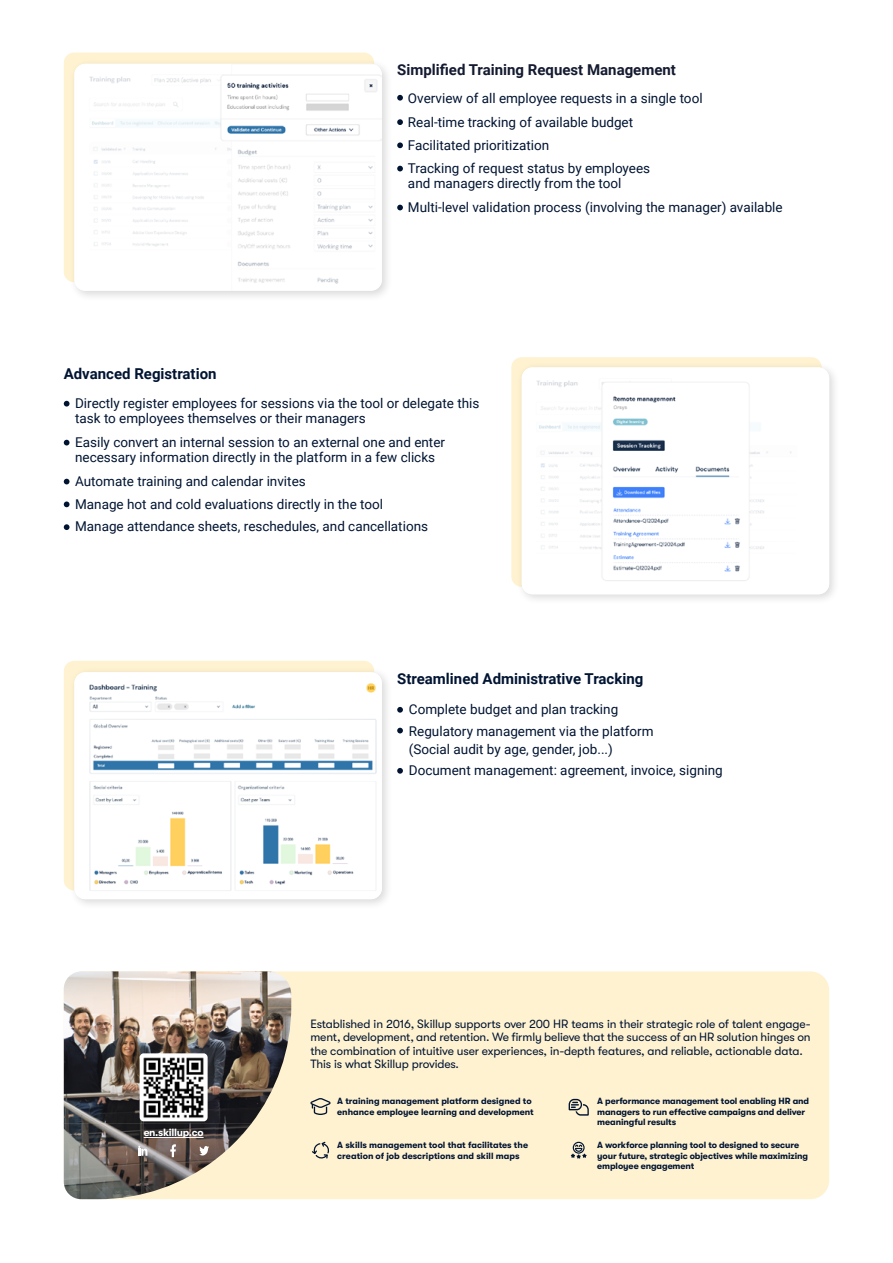
<style>
.page{position:relative;width:893px;height:1263px;background:#fff}
.page>*{position:absolute;margin:0;border:0;box-sizing:border-box;transform-origin:0 0}
.t1{font:700 15px "Roboto";color:#001432}
.t2{font:700 15px "Roboto";color:#141a30}
.t3{font:13.5px/23.4px "Roboto";color:#001432}
.t4{font:12px/13.5px "GT Walsheim Pro";letter-spacing:-.01em;color:#001432}
.t5{font:700 10.5px "GT Walsheim Pro";letter-spacing:-.03em;color:#fff}
.t6{font:700 9px/10.5px "GT Walsheim Pro";letter-spacing:-.01em;color:#001432}
</style>
<div class="page">
<div style="left:64px;top:53px;width:310px;height:229px;background:#fff2d1;border-radius:10px"></div>
<div style="left:64px;top:661px;width:310px;height:229px;background:#fff2d1;border-radius:10px"></div>
<div style="left:511px;top:357px;width:311px;height:230px;background:#fff2d1;border-radius:10px"></div>
<svg style="left:64px;top:440px;width:6px;height:5px"></svg>
<svg style="left:64px;top:401px;width:6px;height:5px"></svg>
<svg style="left:64px;top:501px;width:6px;height:6px"></svg>
<svg style="left:64px;top:524px;width:6px;height:6px"></svg>
<svg style="left:64px;top:479px;width:6px;height:5px"></svg>
<svg style="left:397px;top:95px;width:6px;height:6px"></svg>
<svg style="left:397px;top:119px;width:6px;height:6px"></svg>
<svg style="left:397px;top:142px;width:6px;height:6px"></svg>
<svg style="left:397px;top:166px;width:6px;height:5px"></svg>
<svg style="left:397px;top:205px;width:6px;height:5px"></svg>
<svg style="left:397px;top:707px;width:6px;height:6px"></svg>
<svg style="left:397px;top:728px;width:6px;height:5px"></svg>
<svg style="left:397px;top:768px;width:6px;height:6px"></svg>
<div style="left:69px;top:58px;width:324px;height:244px;background:#000;opacity:.15"></div>
<img style="left:74px;top:64px;width:308px;height:227px">
<div style="left:516px;top:362px;width:325px;height:243px;background:#000;opacity:.15"></div>
<img style="left:522px;top:367px;width:307px;height:227px">
<div style="left:69px;top:666px;width:324px;height:244px;background:#000;opacity:.15"></div>
<img style="left:74px;top:672px;width:308px;height:227px">
<div style="left:64px;top:971px;width:765px;height:228px;background:#fff2d1;border-radius:19px"></div>
<img style="left:64px;top:971px;width:227px;height:153px">
<img style="left:64px;top:1123px;width:152px;height:76px">
<img style="left:216px;top:1123px;width:35px;height:26px">
<svg style="left:216px;top:1149px;width:12px;height:10px"></svg>
<hr style="left:144px;top:1137px;width:60px;height:1px;background:#fff">
<svg style="left:138px;top:1146px;width:9px;height:10px"></svg>
<svg style="left:170px;top:1144px;width:6px;height:13px"></svg>
<svg style="left:199px;top:1146px;width:10px;height:9px"></svg>
<img style="left:140px;top:1053px;width:68px;height:68px">
<svg style="left:569px;top:1099px;width:20px;height:17px"></svg>
<svg style="left:310px;top:1098px;width:21px;height:17px"></svg>
<svg style="left:312px;top:1142px;width:17px;height:17px"></svg>
<svg style="left:571px;top:1142px;width:16px;height:17px"></svg>
<p class="t2" style="left:397px;top:59px;width:280px">Simplified Training Request Management</p>
<p class="t3" style="left:408px;top:86px;width:296px">Overview of all employee requests in a single tool Real-time tracking of available budget<br>Facilitated prioritization<br>Tracking of request status by employees</p>
<p class="t3" style="left:408px;top:171px;width:376px;line-height:24px">and managers directly from the tool<br>Multi-level validation process (involving the manager) available</p>
<p class="t1" style="left:64px;top:363px;width:154px">Advanced Registration</p>
<p class="t3" style="left:75px;top:395px;width:406px;line-height:15px">Directly register employees for sessions via the tool or delegate this task to employees themselves or their managers</p>
<p class="t3" style="left:75px;top:434px;width:371px;line-height:15px">Easily convert an internal session to an external one and enter necessary information directly in the platform in a few clicks</p>
<p class="t3" style="left:75px;top:492px;width:354px;line-height:22.8px">Manage hot and cold evaluations directly in the tool<br>Manage attendance sheets, reschedules, and cancellations</p>
<p class="t3" style="left:75px;top:469px;width:232px">Automate training and calendar invites</p>
<p class="t5" style="left:144px;top:1127px;width:61px">en.skillup.co</p>
<p class="t1" style="left:397px;top:668px;width:248px">Streamlined Administrative Tracking</p>
<p class="t3" style="left:409px;top:698px;width:246px;line-height:21.5px">Complete budget and plan tracking<br>Regulatory management via the platform</p>
<p class="t3" style="left:409px;top:738px;width:315px;line-height:20.9px">(Social audit by age, gender, job...)<br>Document management: agreement, invoice, signing</p>
<p class="t4" style="left:310px;top:1017px;width:502px">Established in 2016, Skillup supports over 200 HR teams in their strategic role of talent engage&shy;ment, development, and retention. We firmly believe that the success of an HR solution hinges on the combination of intuitive user experiences, in-depth features, and reliable, actionable data.<br>This is what Skillup provides.</p>
<p class="t6" style="left:337px;top:1096px;width:198px">A training management platform designed to enhance employee learning and development</p>
<p class="t6" style="left:597px;top:1096px;width:213px">A performance management tool enabling HR and managers to run effective campaigns and deliver meaningful results</p>
<p class="t6" style="left:337px;top:1140px;width:192px">A skills management tool that facilitates the creation of job descriptions and skill maps</p>
<p class="t6" style="left:597px;top:1140px;width:212px">A workforce planning tool to designed to secure your future, strategic objectives while maximizing employee engagement</p>
</div>
